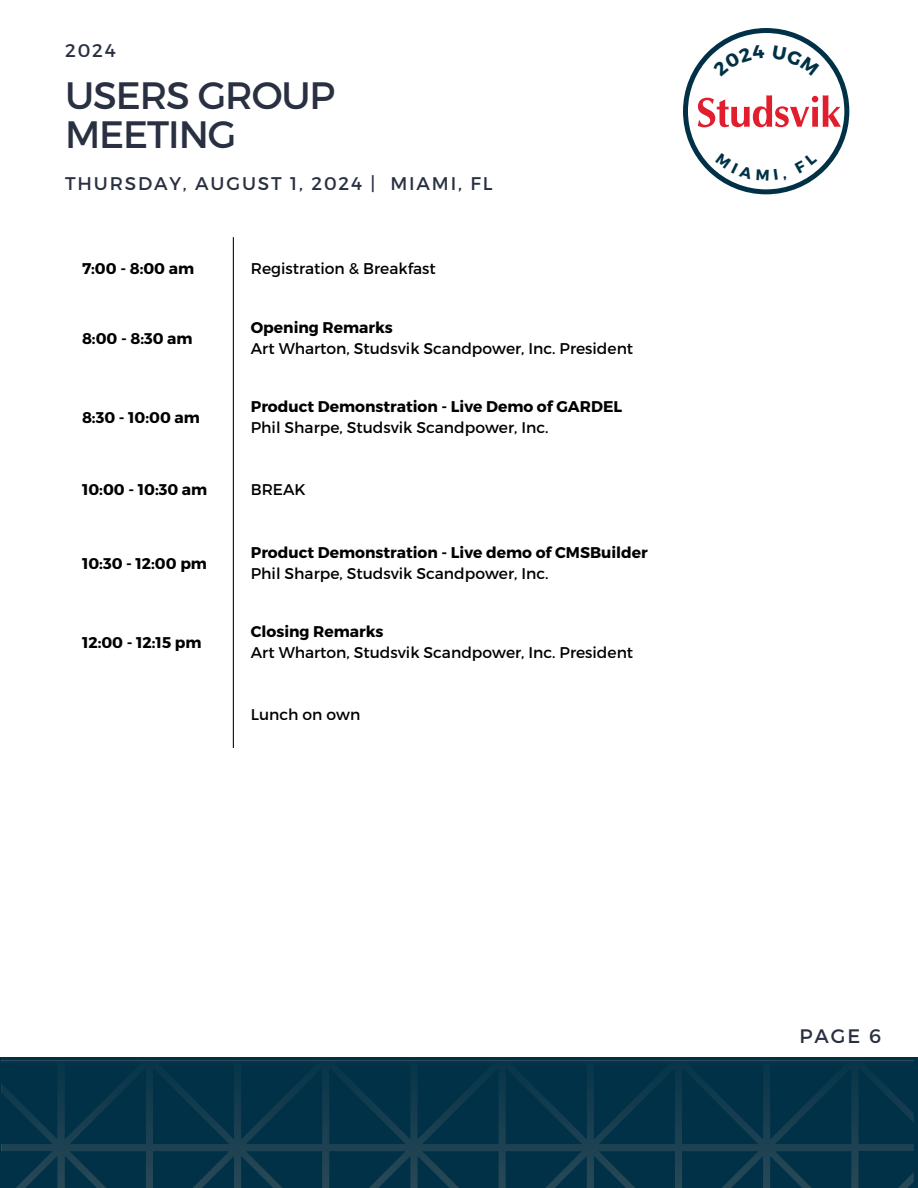
<style>
.page{position:relative;width:918px;height:1188px;background:#fff}
.page>*{position:absolute;margin:0;border:0;box-sizing:border-box;transform-origin:0 0}
.t1{font:38.1px/38.2px "Montserrat";letter-spacing:-.03em;color:#293041}
.t2{font:19.5px "Montserrat";color:#293041}
.t3{font:18.3px "Montserrat";letter-spacing:.1em;color:#293041}
.t4{font:15.45px "Montserrat";color:#000}
.t5{font:700 15.45px "Montserrat";color:#000}
</style>
<div class="page">
<hr style="left:233px;top:237px;width:1px;height:511px;background:#000">
<div style="left:0;top:1057px;width:918px;height:131px;background:linear-gradient(to right,#003147,#003147)"></div>
<svg style="left:2px;top:1061px;width:912px;height:127px;fill:#003147"></svg>
<svg style="left:683px;top:28px;width:166px;height:166px"></svg>
<p class="t3" style="left:65px;top:38px;width:52px">2024</p>
<p class="t1" style="left:65px;top:75px;width:272px">USERS GROUP<br>MEETING</p>
<p class="t3" style="left:65px;top:171px;width:429px">THURSDAY, AUGUST 1, 2024 | MIAMI, FL</p>
<p class="t5" style="left:82px;top:259px;width:114px">7:00 - 8:00 am</p>
<h1 class="t4" style="left:251px;top:259px;width:186px">Registration &amp; Breakfast</h1>
<p class="t5" style="left:82px;top:329px;width:112px">8:00 - 8:30 am</p>
<p class="t5" style="left:82px;top:407px;width:120px">8:30 - 10:00 am</p>
<h2 class="t5" style="left:251px;top:317px;width:144px">Opening Remarks</h2>
<p class="t4" style="left:251px;top:339px;width:384px">Art Wharton, Studsvik Scandpower, Inc. President</p>
<p class="t5" style="left:251px;top:396px;width:373px">Product Demonstration - Live Demo of GARDEL</p>
<p class="t4" style="left:251px;top:418px;width:299px">Phil Sharpe, Studsvik Scandpower, Inc.</p>
<p class="t5" style="left:82px;top:479px;width:127px">10:00 - 10:30 am</p>
<p class="t4" style="left:251px;top:479px;width:56px">BREAK</p>
<p class="t5" style="left:82px;top:554px;width:127px">10:30 - 12:00 pm</p>
<p class="t5" style="left:82px;top:632px;width:121px">12:00 - 12:15 pm</p>
<p class="t5" style="left:251px;top:542px;width:398px">Product Demonstration - Live demo of CMSBuilder</p>
<p class="t4" style="left:251px;top:564px;width:299px">Phil Sharpe, Studsvik Scandpower, Inc.</p>
<p class="t5" style="left:251px;top:621px;width:134px">Closing Remarks</p>
<p class="t4" style="left:251px;top:643px;width:384px">Art Wharton, Studsvik Scandpower, Inc. President</p>
<p class="t4" style="left:251px;top:704px;width:111px">Lunch on own</p>
<p class="t2" style="left:799px;top:1023px;width:83px">PAGE 6</p>
</div>
